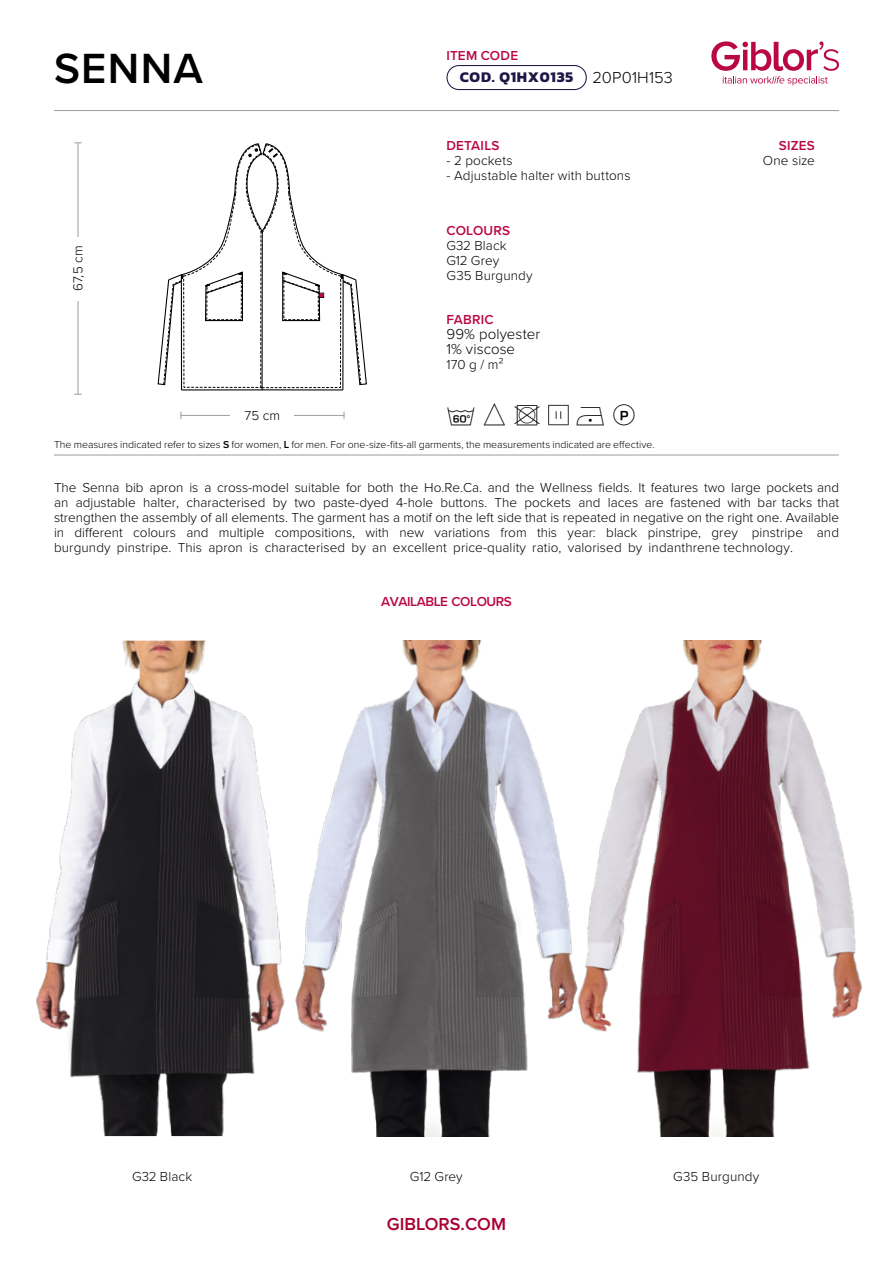
<style>
.page{position:relative;width:893px;height:1263px;background:#fff}
.page>*{position:absolute;margin:0;border:0;box-sizing:border-box;transform-origin:0 0}
.t1{font:600 43.8px "Proxima Nova";letter-spacing:.03em;color:#000}
.t2{font:600 18px "Proxima Nova";color:#a90034}
.t3{font:300 15px/15px "Proxima Nova";letter-spacing:.005em;color:#000}
.t4{font:700 15px "Kanit";letter-spacing:.05em;color:#1e1646}
.t5{font:300 13.5px/15px "Proxima Nova";letter-spacing:.01em;color:#000;text-align:justify}
.t6{font:600 13.5px "Proxima Nova";letter-spacing:.005em;color:#b90845}
.t7{font:600 13.5px "Proxima Nova";letter-spacing:-.03em;color:#b90845}
.t8{font:300 10.5px "Proxima Nova";color:#000}
.s1{font-family:"Proxima Nova";font-weight:300;font-size:16.5px;color:#000}
.s2{font-weight:600}
</style>
<div class="page">
<svg style="left:711px;top:41px;width:128px;height:44px"></svg>
<hr style="left:54px;top:110px;width:785px;height:1px;background:#9d9d9c">
<hr style="left:54px;top:455px;width:785px;height:1px;background:#9d9d9c">
<hr style="left:78px;top:143px;width:1px;height:251px;background:#9d9d9c">
<div style="left:72px;top:237px;width:10px;height:63px;background:#fff"></div>
<hr style="left:181px;top:415px;width:163px;height:1px;background:#9d9d9c">
<div style="left:231px;top:409px;width:63px;height:11px;background:#fff"></div>
<svg style="left:548px;top:405px;width:21px;height:20px"></svg>
<svg style="left:157px;top:143px;width:210px;height:247px"></svg>
<img style="left:307px;top:641px;width:264px;height:495px">
<img style="left:571px;top:641px;width:290px;height:495px">
<img style="left:36px;top:641px;width:271px;height:495px">
<div style="left:446px;top:65px;width:141px;height:25px;border:1px solid #1e1646;border-radius:12px"></div>
<h1 class="t1" style="left:54px;top:36px;width:150px">SENNA</h1>
<p class="t5" style="left:70px;top:291px;width:47px;rotate:-90deg">67,5 cm</p>
<p class="t5" style="left:245px;top:407px;width:37px">75 cm</p>
<p class="t6" style="left:446px;top:46px;width:73px">ITEM CODE</p>
<p class="t4" style="left:460px;top:66px;width:214px">COD. Q1HX0135 <span class="s1">20P01H153</span></p>
<p class="t6" style="left:446px;top:136px;width:55px">DETAILS</p>
<p class="t5" style="left:446px;top:152px;width:68px">- 2 pockets</p>
<p class="t5" style="left:446px;top:167px;width:186px">- Adjustable halter with buttons</p>
<p class="t6" style="left:446px;top:220px;width:65px">COLOURS</p>
<p class="t5" style="left:446px;top:237px;width:88px;text-align:left">G32 Black<br>G12 Grey<br>G35 Burgundy</p>
<p class="t6" style="left:446px;top:310px;width:49px">FABRIC</p>
<p class="t3" style="left:446px;top:326px;width:95px">99% polyester<br>1% viscose</p>
<p class="t5" style="left:446px;top:356px;width:59px">170 g / m²</p>
<p class="t8" style="left:54px;top:436px;width:602px">The measures indicated refer to sizes <span class="s2">S</span> for women, <span class="s2">L</span> for men. For one-size-fits-all garments, the measurements indicated are effective.</p>
<p class="t6" style="left:779px;top:136px;width:38px">SIZES</p>
<p class="t5" style="left:763px;top:152px;width:53px">One size</p>
<p class="t5" style="left:54px;top:480px;width:787px">The Senna bib apron is a cross-model suitable for both the Ho.Re.Ca. and the Wellness fields. It features two large pockets and an adjustable halter, characterised by two paste-dyed 4-hole buttons. The pockets and laces are fastened with bar tacks that strengthen the assembly of all elements. The garment has a motif on the left side that is repeated in negative on the right one. Available in different colours and multiple compositions, with new variations from this year: black pinstripe, grey pinstripe and burgundy pinstripe. This apron is characterised by an excellent price-quality ratio, valorised by indanthrene technology.</p>
<p class="t7" style="left:381px;top:592px;width:132px">AVAILABLE COLOURS</p>
<p class="t5" style="left:132px;top:1168px;width:62px">G32 Black</p>
<p class="t5" style="left:410px;top:1168px;width:54px">G12 Grey</p>
<p class="t5" style="left:673px;top:1168px;width:88px">G35 Burgundy</p>
<h2 class="t2" style="left:387px;top:1210px;width:121px">GIBLORS.COM</h2>
</div>
